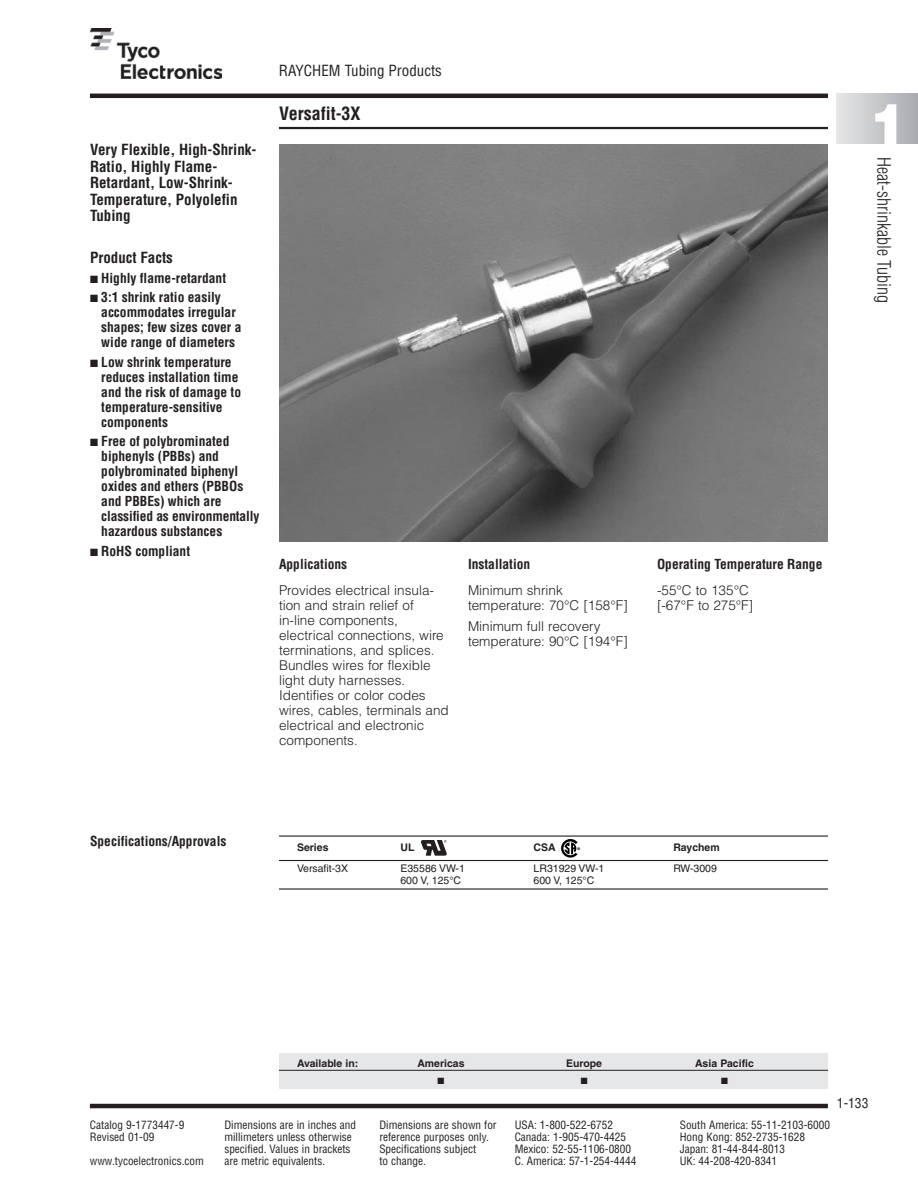
<style>
.page{position:relative;width:918px;height:1188px;background:#fff}
.page>*{position:absolute;margin:0;border:0;box-sizing:border-box;transform-origin:0 0}
.t1{font:900 57px "Helvetica";color:#fff}
.t2{font:300 condensed 18px "Helvetica";color:#231f20}
.t3{font:700 condensed 18px "Helvetica";color:#231f20}
.t4{font:700 condensed 15px/16.5px "Helvetica";color:#231f20}
.t5{font:condensed 15px "Helvetica";color:#231f20}
.t6{font:700 condensed 13.5px/15px "Helvetica";color:#231f20}
.t7{font:300 13.5px/15px "Helvetica";color:#231f20}
.t8{font:condensed 13.5px "Helvetica";color:#231f20}
.t9{font:condensed 11.25px "Helvetica";color:#231f20}
.t10{font:10.5px "Helvetica";color:#231f20}
.t11{font:700 10.5px "Helvetica";color:#231f20}
.t12{font:9px "Zapf Dingbats";color:#231f20}
.t13{font:700 3.6px "Helvetica";color:#000}
</style>
<div class="page">
<hr style="left:279px;top:127px;width:549px;height:2px;background:#231f20">
<hr style="left:90px;top:94px;width:738px;height:4px;background:#231f20">
<img style="left:90px;top:29px;width:132px;height:49px">
<hr style="left:90px;top:1104px;width:738px;height:4px;background:#231f20">
<div style="left:837px;top:94px;width:81px;height:49px;background:linear-gradient(to right,#e5e6e7,#a9aaae)"></div>
<img style="left:279px;top:144px;width:549px;height:397px">
<div style="left:279px;top:1053px;width:549px;height:35px;background:#e6e7e9"></div>
<hr style="left:279px;top:1070px;width:549px;height:1px;background:#231f20">
<hr style="left:279px;top:835px;width:549px;height:2px;background:#231f20">
<hr style="left:279px;top:860px;width:549px;height:1px;background:#231f20">
<hr style="left:279px;top:888px;width:549px;height:2px;background:#231f20">
<svg style="left:421px;top:840px;width:26px;height:16px"></svg>
<svg style="left:561px;top:839px;width:17px;height:19px"></svg>
<p class="t4" style="left:90px;top:142px;width:168px">Very Flexible, High-Shrink-<br>Ratio, Highly Flame-<br>Retardant, Low-Shrink-<br>Temperature, Polyolefin<br>Tubing</p>
<p class="t4" style="left:90px;top:250px;width:84px">Product Facts</p>
<p class="t6" style="left:90px;top:271px;width:138px">■ Highly flame-retardant</p>
<p class="t6" style="left:101px;top:290px;width:142px;text-indent:-11px">■ 3:1 shrink ratio easily accommodates irregular shapes; few sizes cover a wide range of diameters</p>
<p class="t6" style="left:101px;top:355px;width:141px;text-indent:-11px">■ Low shrink temperature reduces installation time and the risk of damage to temperature-sensitive components</p>
<p class="t6" style="left:101px;top:434px;width:160px;text-indent:-11px">■ Free of polybrominated biphenyls (PBBs) and polybrominated biphenyl oxides and ethers (PBBOs and PBBEs) which are classified as environmentally hazardous substances</p>
<p class="t6" style="left:90px;top:544px;width:102px">■ RoHS compliant</p>
<p class="t5" style="left:279px;top:62px;width:164px">RAYCHEM Tubing Products</p>
<h2 class="t3" style="left:279px;top:103px;width:83px">Versafit-3X</h2>
<p class="t6" style="left:279px;top:557px;width:70px">Applications</p>
<p class="t7" style="left:279px;top:584px;width:171px">Provides electrical insula&shy;tion and strain relief of in-line components, electrical connections, wire terminations, and splices.<br>Bundles wires for flexible light duty harnesses.<br>Identifies or color codes wires, cables, terminals and electrical and electronic components.</p>
<p class="t6" style="left:468px;top:557px;width:64px">Installation</p>
<p class="t7" style="left:468px;top:584px;width:161px">Minimum shrink temperature: 70°C [158°F]</p>
<p class="t7" style="left:468px;top:620px;width:161px">Minimum full recovery temperature: 90°C [194°F]</p>
<p class="t6" style="left:657px;top:557px;width:167px">Operating Temperature Range</p>
<p class="t7" style="left:657px;top:584px;width:98px">-55°C to 135°C [-67°F to 275°F]</p>
<p class="t6" style="left:90px;top:833px;width:138px">Specifications/Approvals</p>
<p class="t11" style="left:297px;top:843px;width:33px">Series</p>
<p class="t11" style="left:400px;top:843px;width:15px">UL</p>
<p class="t11" style="left:534px;top:843px;width:24px">CSA</p>
<p class="t11" style="left:673px;top:843px;width:48px">Raychem</p>
<p class="t10" style="left:297px;top:864px;width:53px">Versafit-3X</p>
<p class="t10" style="left:400px;top:864px;width:66px">E35586 VW-1</p>
<p class="t10" style="left:534px;top:864px;width:72px">LR31929 VW-1</p>
<p class="t10" style="left:673px;top:864px;width:45px">RW-3009</p>
<p class="t10" style="left:400px;top:876px;width:62px">600 V, 125°C</p>
<p class="t10" style="left:534px;top:876px;width:62px">600 V, 125°C</p>
<p class="t13" style="left:578px;top:847px;width:4px">®</p>
<h1 class="t1" style="left:870px;top:104px;width:40px">1</h1>
<h2 class="t2" style="left:894px;top:157px;width:147px;rotate:90deg">Heat-shrinkable Tubing</h2>
<p class="t11" style="left:297px;top:1059px;width:63px">Available in:</p>
<p class="t11" style="left:417px;top:1059px;width:49px">Americas</p>
<p class="t11" style="left:566px;top:1059px;width:37px">Europe</p>
<p class="t11" style="left:695px;top:1059px;width:60px">Asia Pacific</p>
<p class="t12" style="left:438px;top:1076px;width:8px">■</p>
<p class="t12" style="left:581px;top:1076px;width:8px">■</p>
<p class="t12" style="left:721px;top:1076px;width:8px">■</p>
<p class="t9" style="left:90px;top:1118px;width:96px">Catalog 9-1773447-9</p>
<p class="t9" style="left:224px;top:1118px;width:133px">Dimensions are in inches and</p>
<p class="t9" style="left:379px;top:1118px;width:119px">Dimensions are shown for</p>
<p class="t9" style="left:515px;top:1118px;width:100px">USA: 1-800-522-6752</p>
<p class="t9" style="left:680px;top:1118px;width:152px">South America: 55-11-2103-6000</p>
<p class="t9" style="left:90px;top:1130px;width:66px">Revised 01-09</p>
<p class="t9" style="left:224px;top:1130px;width:129px">millimeters unless otherwise</p>
<p class="t9" style="left:379px;top:1130px;width:111px">reference purposes only.</p>
<p class="t9" style="left:515px;top:1130px;width:113px">Canada: 1-905-470-4425</p>
<p class="t9" style="left:680px;top:1130px;width:127px">Hong Kong: 852-2735-1628</p>
<p class="t9" style="left:224px;top:1142px;width:128px">specified. Values in brackets</p>
<p class="t9" style="left:379px;top:1142px;width:98px">Specifications subject</p>
<p class="t9" style="left:515px;top:1142px;width:118px">Mexico: 52-55-1106-0800</p>
<p class="t9" style="left:680px;top:1142px;width:107px">Japan: 81-44-844-8013</p>
<p class="t9" style="left:90px;top:1154px;width:115px">www.tycoelectronics.com</p>
<p class="t9" style="left:224px;top:1154px;width:102px">are metric equivalents.</p>
<p class="t9" style="left:379px;top:1154px;width:48px">to change.</p>
<p class="t9" style="left:515px;top:1154px;width:123px">C. America: 57-1-254-4444</p>
<p class="t9" style="left:680px;top:1154px;width:99px">UK: 44-208-420-8341</p>
<p class="t8" style="left:837px;top:1096px;width:33px">1-133</p>
</div>
